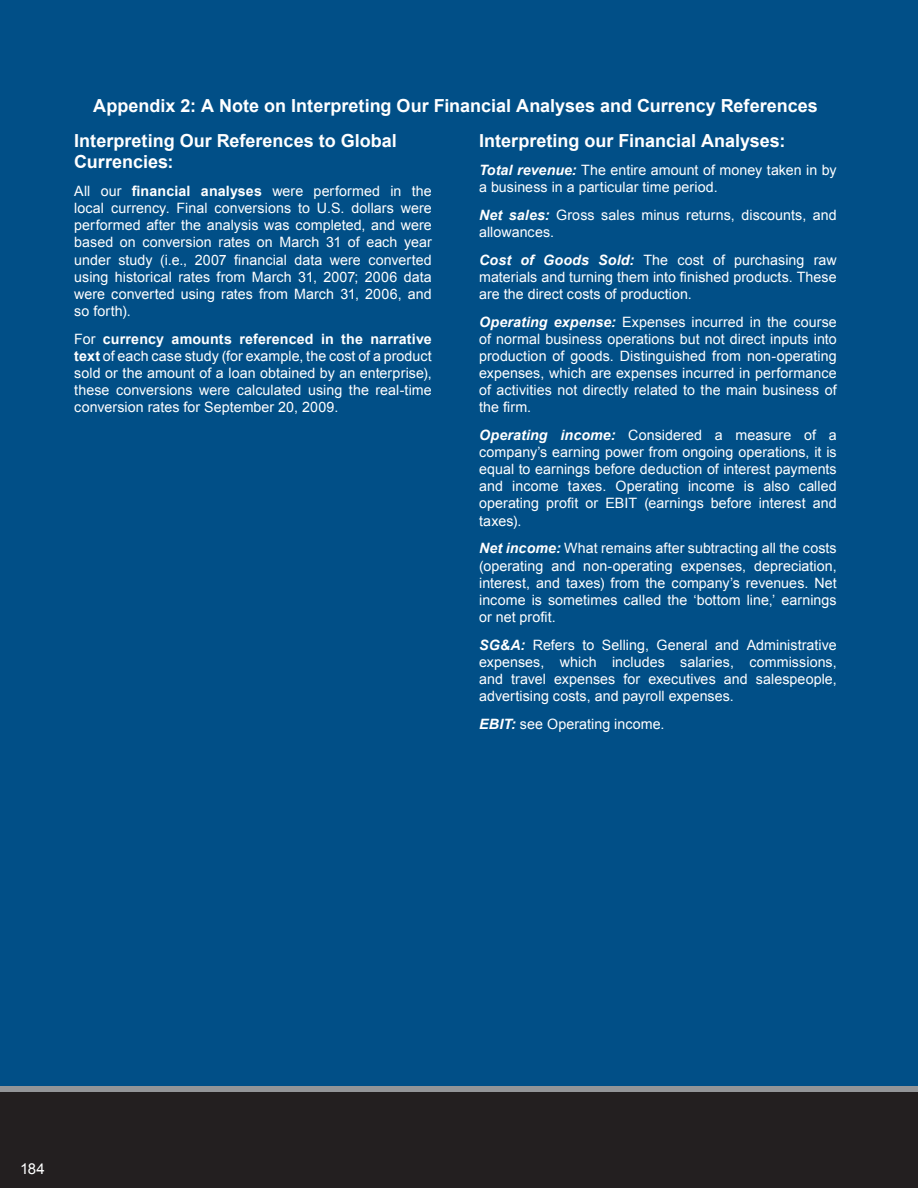
<style>
.page{position:relative;width:918px;height:1188px;background:#014f87}
.page>*{position:absolute;margin:0;border:0;box-sizing:border-box;transform-origin:0 0}
.Paragraphs{font:700 18px/21.6px "Arial";color:#fff}
.Paragraphs-2{font:15px "Arial";color:#fff}
.Paragraphs-3{font:14.25px/17.1px "Arial";letter-spacing:.005em;color:#fff;text-align:justify}
.s1{font-weight:700}
.s2{font-weight:700;font-style:italic}
</style>
<div class="page">
<div style="left:0;top:1087px;width:918px;height:101px;background:#939598"></div>
<div style="left:0;top:1092px;width:918px;height:96px;background:#231f20"></div>
<p class="Paragraphs" style="left:93px;top:96px;width:726px">Appendix 2: A Note on Interpreting Our Financial Analyses and Currency References</p>
<p class="Paragraphs" style="left:74px;top:130px;width:324px">Interpreting Our References to Global<br>Currencies:</p>
<p class="Paragraphs-3" style="left:74px;top:183px;width:359px">All our <span class="s1">financial analyses</span> were performed in the local currency. Final conversions to U.S. dollars were performed after the analysis was completed, and were based on conversion rates on March 31 of each year under study (i.e., 2007 financial data were converted using historical rates from March 31, 2007; 2006 data were converted using rates from March 31, 2006, and so forth).</p>
<p class="Paragraphs-3" style="left:74px;top:330px;width:359px">For <span class="s1">currency amounts referenced in the narrative text</span> of each case study (for example, the cost of a product sold or the amount of a loan obtained by an enterprise), these conversions were calculated using the real-time conversion rates for September 20, 2009.</p>
<p class="Paragraphs" style="left:479px;top:130px;width:308px">Interpreting our Financial Analyses:</p>
<p class="Paragraphs-3" style="left:479px;top:161px;width:359px"><span class="s2">Total revenue:</span> The entire amount of money taken in by a business in a particular time period.</p>
<p class="Paragraphs-3" style="left:479px;top:206px;width:359px"><span class="s2">Net sales:</span> Gross sales minus returns, discounts, and allowances.</p>
<p class="Paragraphs-3" style="left:479px;top:251px;width:359px"><span class="s2">Cost of Goods Sold:</span> The cost of purchasing raw materials and turning them into finished products. These are the direct costs of production.</p>
<p class="Paragraphs-3" style="left:479px;top:313px;width:359px"><span class="s2">Operating expense:</span> Expenses incurred in the course of normal business operations but not direct inputs into production of goods. Distinguished from non-operating expenses, which are expenses incurred in performance of activities not directly related to the main business of the firm.</p>
<p class="Paragraphs-3" style="left:479px;top:427px;width:359px"><span class="s2">Operating income:</span> Considered a measure of a company’s earning power from ongoing operations, it is equal to earnings before deduction of interest payments and income taxes. Operating income is also called operating profit or EBIT (earnings before interest and taxes).</p>
<p class="Paragraphs-3" style="left:479px;top:540px;width:359px"><span class="s2">Net income:</span> What remains after subtracting all the costs (operating and non-operating expenses, depreciation, interest, and taxes) from the company’s revenues. Net income is sometimes called the ‘bottom line,’ earnings or net profit.</p>
<p class="Paragraphs-3" style="left:479px;top:636px;width:359px"><span class="s2">SG&amp;A:</span> Refers to Selling, General and Administrative expenses, which includes salaries, commissions, and travel expenses for executives and salespeople, advertising costs, and payroll expenses.</p>
<p class="Paragraphs-3" style="left:479px;top:716px;width:187px"><span class="s2">EBIT:</span> see Operating income.</p>
<p class="Paragraphs-2" style="left:20px;top:1159px;width:26px">184</p>
</div>
